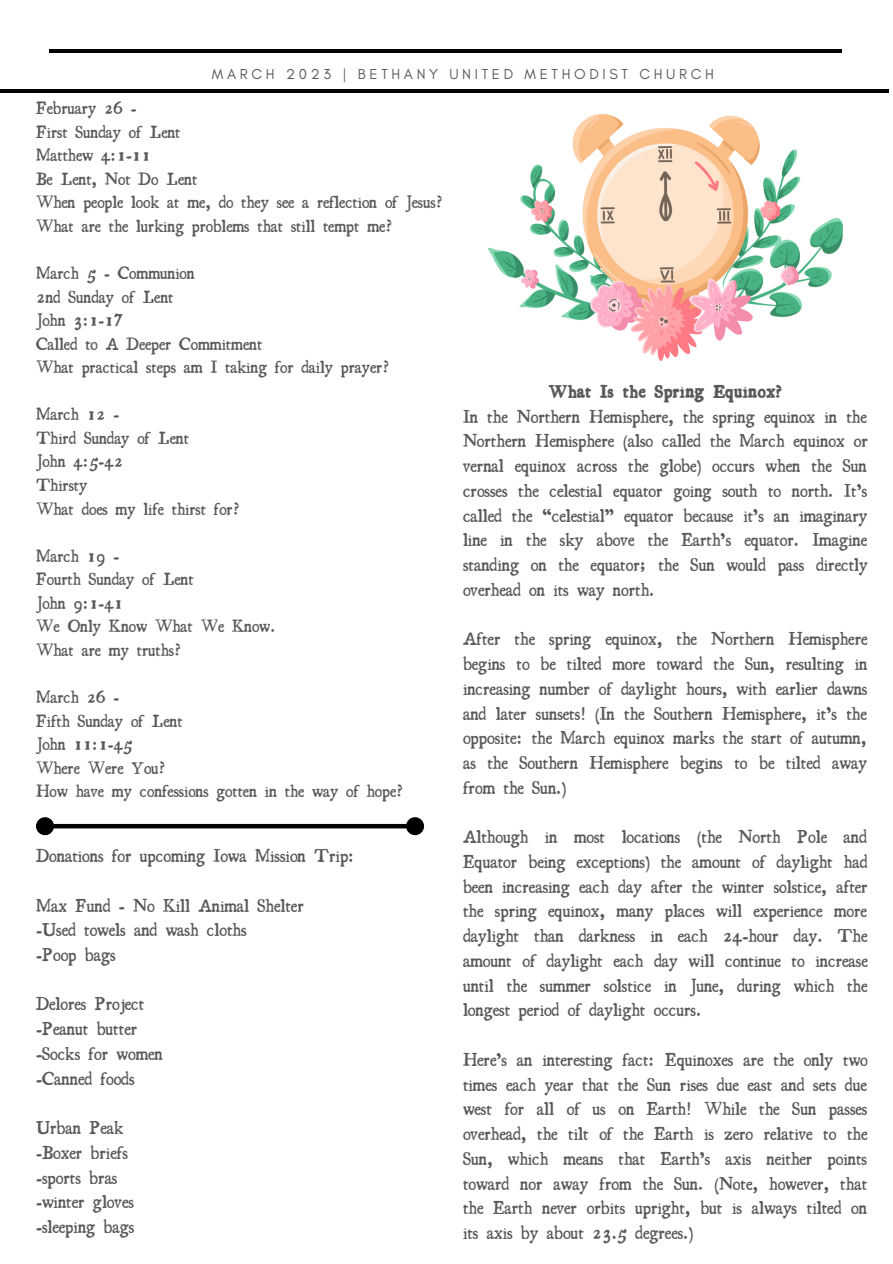
<style>
.page{position:relative;width:893px;height:1264px;background:#fff}
.page>*{position:absolute;margin:0;border:0;box-sizing:border-box;transform-origin:0 0}
.t1{font:18px/24.8px "Essays 1743";color:#595959;text-align:justify}
.t2{font:700 18px "Essays 1743";color:#595959}
.t3{font:17.1px "Essays 1743";color:#595959}
.t4{font:14.7px "Glacial Indifference";letter-spacing:.25em;color:#595959}
</style>
<div class="page">
<hr style="left:49px;top:49px;width:793px;height:4px;background:#000">
<hr style="left:0;top:89px;width:888px;height:4px;background:#000">
<img style="left:488px;top:114px;width:354px;height:246px">
<hr style="left:53px;top:824px;width:354px;height:4px;background:#000">
<div style="left:38px;top:819px;width:14px;height:14px;background:#000;border-radius:50%"></div>
<div style="left:36px;top:817px;width:18px;height:18px;border:4px solid #000;border-radius:50%"></div>
<div style="left:408px;top:819px;width:14px;height:14px;background:#000;border-radius:50%"></div>
<div style="left:406px;top:817px;width:18px;height:18px;border:4px solid #000;border-radius:50%"></div>
<p class="t4" style="left:212px;top:65px;width:503px">MARCH 2023 | BETHANY UNITED METHODIST CHURCH</p>
<p class="t3" style="left:36px;top:97px;width:102px">February 26 -</p>
<p class="t3" style="left:36px;top:120px;width:146px">First Sunday of Lent</p>
<p class="t3" style="left:36px;top:144px;width:116px">Matthew 4:1-11</p>
<p class="t3" style="left:36px;top:167px;width:163px">Be Lent, Not Do Lent</p>
<p class="t3" style="left:36px;top:191px;width:409px">When people look at me, do they see a reflection of Jesus?</p>
<p class="t3" style="left:36px;top:214px;width:359px">What are the lurking problems that still tempt me?</p>
<p class="t3" style="left:36px;top:262px;width:160px">March 5 - Communion</p>
<p class="t3" style="left:36px;top:285px;width:139px">2nd Sunday of Lent</p>
<p class="t3" style="left:36px;top:309px;width:88px">John 3:1-17</p>
<p class="t3" style="left:36px;top:332px;width:228px">Called to A Deeper Commitment</p>
<p class="t3" style="left:36px;top:356px;width:356px">What practical steps am I taking for daily prayer?</p>
<p class="t3" style="left:36px;top:403px;width:85px">March 12 -</p>
<p class="t3" style="left:36px;top:426px;width:154px">Third Sunday of Lent</p>
<p class="t3" style="left:36px;top:450px;width:88px">John 4:5-42</p>
<p class="t3" style="left:36px;top:473px;width:53px">Thirsty</p>
<p class="t3" style="left:36px;top:497px;width:206px">What does my life thirst for?</p>
<p class="t3" style="left:36px;top:544px;width:85px">March 19 -</p>
<p class="t3" style="left:36px;top:568px;width:159px">Fourth Sunday of Lent</p>
<p class="t3" style="left:36px;top:591px;width:88px">John 9:1-41</p>
<p class="t3" style="left:36px;top:615px;width:241px">We Only Know What We Know.</p>
<p class="t3" style="left:36px;top:638px;width:147px">What are my truths?</p>
<p class="t3" style="left:36px;top:685px;width:85px">March 26 -</p>
<p class="t3" style="left:36px;top:709px;width:148px">Fifth Sunday of Lent</p>
<p class="t3" style="left:36px;top:732px;width:98px">John 11:1-45</p>
<p class="t3" style="left:36px;top:756px;width:132px">Where Were You?</p>
<p class="t3" style="left:36px;top:780px;width:369px">How have my confessions gotten in the way of hope?</p>
<p class="t1" style="left:36px;top:843px;width:320px">Donations for upcoming Iowa Mission Trip:</p>
<p class="t1" style="left:36px;top:892px;width:269px">Max Fund - No Kill Animal Shelter</p>
<p class="t1" style="left:36px;top:917px;width:212px">-Used towels and wash cloths</p>
<p class="t1" style="left:36px;top:942px;width:81px">-Poop bags</p>
<p class="t1" style="left:36px;top:991px;width:110px">Delores Project</p>
<p class="t1" style="left:36px;top:1016px;width:103px">-Peanut butter</p>
<p class="t1" style="left:36px;top:1040px;width:128px">-Socks for women</p>
<p class="t1" style="left:36px;top:1065px;width:100px">-Canned foods</p>
<p class="t1" style="left:36px;top:1115px;width:89px">Urban Peak</p>
<p class="t1" style="left:36px;top:1139px;width:93px">-Boxer briefs</p>
<p class="t1" style="left:36px;top:1164px;width:83px">-sports bras</p>
<p class="t1" style="left:36px;top:1189px;width:99px">-winter gloves</p>
<p class="t1" style="left:36px;top:1214px;width:100px">-sleeping bags</p>
<p class="t2" style="left:548px;top:380px;width:235px">What Is the Spring Equinox?</p>
<p class="t1" style="left:463px;top:403px;width:406px">In the Northern Hemisphere, the spring equinox in the Northern Hemisphere (also called the March equinox or vernal equinox across the globe) occurs when the Sun crosses the celestial equator going south to north. It’s called the “celestial” equator because it’s an imaginary line in the sky above the Earth’s equator. Imagine standing on the equator; the Sun would pass directly overhead on its way north.</p>
<p class="t1" style="left:463px;top:626px;width:406px">After the spring equinox, the Northern Hemisphere begins to be tilted more toward the Sun, resulting in increasing number of daylight hours, with earlier dawns and later sunsets! (In the Southern Hemisphere, it’s the opposite: the March equinox marks the start of autumn, as the Southern Hemisphere begins to be tilted away from the Sun.)</p>
<p class="t1" style="left:463px;top:824px;width:406px">Although in most locations (the North Pole and Equator being exceptions) the amount of daylight had been increasing each day after the winter solstice, after the spring equinox, many places will experience more daylight than darkness in each 24-hour day. The amount of daylight each day will continue to increase until the summer solstice in June, during which the longest period of daylight occurs.</p>
<p class="t1" style="left:463px;top:1046px;width:406px">Here’s an interesting fact: Equinoxes are the only two times each year that the Sun rises due east and sets due west for all of us on Earth! While the Sun passes overhead, the tilt of the Earth is zero relative to the Sun, which means that Earth’s axis neither points toward nor away from the Sun. (Note, however, that the Earth never orbits upright, but is always tilted on its axis by about 23.5 degrees.)</p>
</div>
